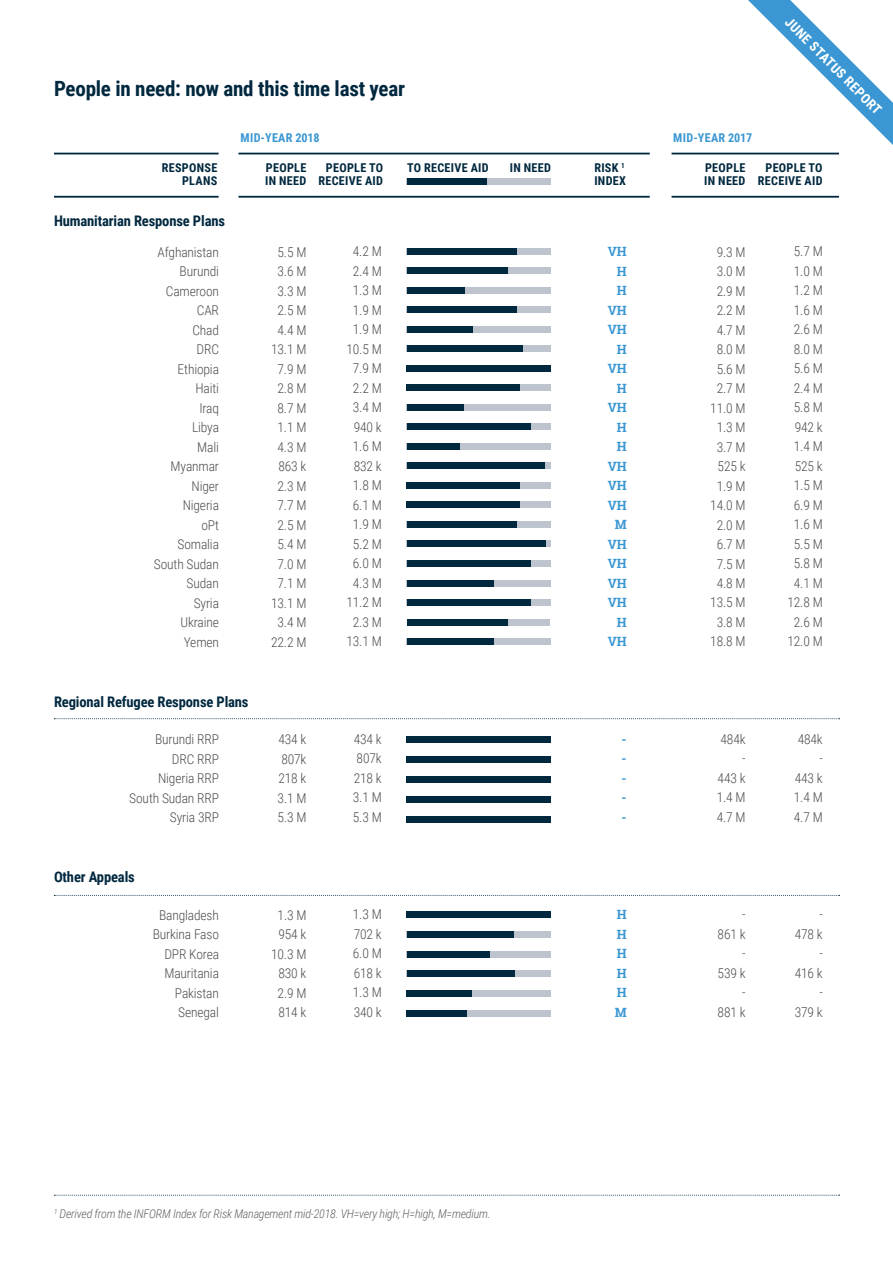
<style>
.page{position:relative;width:893px;height:1263px;background:#fff}
.page>*{position:absolute;margin:0;border:0;box-sizing:border-box;transform-origin:0 0}
.t1{font:700 21px "Roboto Condensed";letter-spacing:-.01em;color:#00283f}
.t2{font:700 14.55px "Roboto Condensed";letter-spacing:-.01em;color:#00283f}
.t3{font:300 13.5px/19.5px "Roboto Condensed";letter-spacing:-.01em;color:#4d4d4f;text-align:right}
.t4{font:700 13.5px "Roboto Condensed";color:#fff}
.t5{font:700 12.75px/19.5px "Roboto Slab";letter-spacing:-.01em;color:#3b97d3;text-align:justify}
.t6{font:700 12.15px/13.4px "Roboto Condensed";letter-spacing:.025em;color:#00283f;text-align:right}
.t7{font:700 12.15px "Roboto Condensed";letter-spacing:.025em;color:#3b97d3}
.t8{font:italic 300 12px "Roboto Condensed";letter-spacing:-.02em;color:#606163}
</style>
<div class="page">
<hr style="left:238px;top:153px;width:412px;height:1px;background:#00283f">
<hr style="left:54px;top:153px;width:165px;height:1px;background:#00283f">
<hr style="left:672px;top:153px;width:167px;height:1px;background:#00283f">
<hr style="left:238px;top:196px;width:412px;height:2px;background:#00283f">
<hr style="left:54px;top:196px;width:165px;height:2px;background:#00283f">
<hr style="left:672px;top:196px;width:167px;height:2px;background:#00283f">
<div style="left:407px;top:178px;width:144px;height:7px;background:#bec4ce"></div>
<div style="left:407px;top:178px;width:79px;height:7px;background:#00283f"></div>
<div style="left:407px;top:619px;width:143px;height:6px;background:#bec4ce"></div>
<div style="left:407px;top:619px;width:101px;height:6px;background:#00283f"></div>
<div style="left:407px;top:248px;width:144px;height:7px;background:#bec4ce"></div>
<div style="left:407px;top:248px;width:109px;height:7px;background:#00283f"></div>
<div style="left:407px;top:326px;width:144px;height:7px;background:#bec4ce"></div>
<div style="left:407px;top:326px;width:66px;height:7px;background:#00283f"></div>
<div style="left:407px;top:404px;width:144px;height:7px;background:#bec4ce"></div>
<div style="left:407px;top:404px;width:56px;height:7px;background:#00283f"></div>
<div style="left:407px;top:482px;width:144px;height:7px;background:#bec4ce"></div>
<div style="left:407px;top:482px;width:113px;height:7px;background:#00283f"></div>
<div style="left:407px;top:560px;width:144px;height:7px;background:#bec4ce"></div>
<div style="left:407px;top:560px;width:123px;height:7px;background:#00283f"></div>
<div style="left:407px;top:638px;width:144px;height:7px;background:#bec4ce"></div>
<div style="left:407px;top:638px;width:86px;height:7px;background:#00283f"></div>
<div style="left:407px;top:287px;width:144px;height:7px;background:#bec4ce"></div>
<div style="left:407px;top:287px;width:58px;height:7px;background:#00283f"></div>
<div style="left:407px;top:365px;width:144px;height:7px;background:#00283f"></div>
<div style="left:407px;top:443px;width:144px;height:7px;background:#bec4ce"></div>
<div style="left:407px;top:443px;width:53px;height:7px;background:#00283f"></div>
<div style="left:407px;top:521px;width:144px;height:7px;background:#bec4ce"></div>
<div style="left:407px;top:521px;width:109px;height:7px;background:#00283f"></div>
<div style="left:407px;top:599px;width:144px;height:7px;background:#bec4ce"></div>
<div style="left:407px;top:599px;width:123px;height:7px;background:#00283f"></div>
<div style="left:407px;top:756px;width:144px;height:7px;background:#00283f"></div>
<div style="left:407px;top:267px;width:144px;height:7px;background:#bec4ce"></div>
<div style="left:407px;top:267px;width:101px;height:7px;background:#00283f"></div>
<div style="left:407px;top:345px;width:144px;height:7px;background:#bec4ce"></div>
<div style="left:407px;top:345px;width:115px;height:7px;background:#00283f"></div>
<div style="left:407px;top:423px;width:144px;height:7px;background:#bec4ce"></div>
<div style="left:407px;top:423px;width:123px;height:7px;background:#00283f"></div>
<div style="left:407px;top:502px;width:144px;height:6px;background:#bec4ce"></div>
<div style="left:407px;top:502px;width:113px;height:6px;background:#00283f"></div>
<div style="left:407px;top:580px;width:144px;height:6px;background:#bec4ce"></div>
<div style="left:407px;top:580px;width:86px;height:6px;background:#00283f"></div>
<div style="left:407px;top:736px;width:144px;height:7px;background:#00283f"></div>
<div style="left:407px;top:306px;width:144px;height:7px;background:#bec4ce"></div>
<div style="left:407px;top:306px;width:109px;height:7px;background:#00283f"></div>
<div style="left:407px;top:384px;width:144px;height:7px;background:#bec4ce"></div>
<div style="left:407px;top:384px;width:113px;height:7px;background:#00283f"></div>
<svg style="left:544px;top:463px;width:7px;height:6px"></svg>
<div style="left:407px;top:463px;width:137px;height:6px;background:#00283f"></div>
<svg style="left:545px;top:541px;width:6px;height:6px"></svg>
<div style="left:407px;top:541px;width:138px;height:6px;background:#00283f"></div>
<div style="left:407px;top:776px;width:144px;height:7px;background:#00283f"></div>
<div style="left:407px;top:796px;width:144px;height:7px;background:#00283f"></div>
<div style="left:407px;top:816px;width:144px;height:7px;background:#00283f"></div>
<div style="left:407px;top:911px;width:144px;height:7px;background:#00283f"></div>
<div style="left:407px;top:931px;width:144px;height:7px;background:#bec4ce"></div>
<div style="left:407px;top:931px;width:107px;height:7px;background:#00283f"></div>
<div style="left:407px;top:970px;width:144px;height:7px;background:#bec4ce"></div>
<div style="left:407px;top:970px;width:107px;height:7px;background:#00283f"></div>
<div style="left:407px;top:951px;width:144px;height:6px;background:#bec4ce"></div>
<div style="left:407px;top:951px;width:83px;height:6px;background:#00283f"></div>
<div style="left:407px;top:990px;width:144px;height:7px;background:#bec4ce"></div>
<div style="left:407px;top:990px;width:65px;height:7px;background:#00283f"></div>
<div style="left:407px;top:1009px;width:144px;height:7px;background:#bec4ce"></div>
<div style="left:407px;top:1009px;width:60px;height:7px;background:#00283f"></div>
<svg style="left:54px;top:1195px;width:786px;height:1px"></svg>
<svg style="left:54px;top:718px;width:786px;height:1px"></svg>
<svg style="left:54px;top:895px;width:786px;height:1px"></svg>
<svg style="left:748px;top:0;width:145px;height:145px"></svg>
<h1 class="t1" style="left:54px;top:73px;width:353px">People in need: now and this time last year</h1>
<p class="t7" style="left:241px;top:129px;width:81px">MID-YEAR 2018</p>
<p class="t7" style="left:673px;top:129px;width:81px">MID-YEAR 2017</p>
<p class="t4" style="left:794px;top:13px;width:132px;rotate:45deg">JUNE STATUS REPORT</p>
<p class="t6" style="left:162px;top:160px;width:57px">RESPONSE<br>PLANS</p>
<p class="t2" style="left:54px;top:211px;width:173px">Humanitarian Response Plans</p>
<p class="t3" style="left:154px;top:242px;width:67px">Afghanistan<br>Burundi<br>Cameroon<br>СAR<br>Chad<br>DRC<br>Ethiopia<br>Haiti<br>Iraq<br>Libya<br>Mali<br>Myanmar<br>Niger<br>Nigeria<br>oPt<br>Somalia<br>South Sudan<br>Sudan<br>Syria<br>Ukraine<br>Yemen</p>
<p class="t6" style="left:594px;top:160px;width:33px;text-align:left">RISK <sup>1<br></sup>INDEX</p>
<p class="t6" style="left:318px;top:160px;width:66px">PEOPLE TO<br>RECEIVE AID</p>
<p class="t6" style="left:758px;top:160px;width:66px">PEOPLE TO<br>RECEIVE AID</p>
<p class="t6" style="left:265px;top:160px;width:43px;text-align:left">PEOPLE<br>IN NEED</p>
<p class="t6" style="left:704px;top:160px;width:43px;text-align:left">PEOPLE<br>IN NEED</p>
<p class="t6" style="left:407px;top:160px;width:83px">TO RECEIVE AID</p>
<p class="t6" style="left:510px;top:160px;width:42px">IN NEED</p>
<p class="t3" style="left:271px;top:242px;width:37px;text-align:center">5.5 M<br>3.6 M<br>3.3 M<br>2.5 M<br>4.4 M<br>13.1 M<br>7.9 M<br>2.8 M<br>8.7 M<br>1.1 M<br>4.3 M<br>863 k<br>2.3 M<br>7.7 M<br>2.5 M<br>5.4 M<br>7.0 M<br>7.1 M<br>13.1 M<br>3.4 M<br>22.2 M</p>
<p class="t3" style="left:346px;top:241px;width:37px;text-align:center">4.2 M<br>2.4 M<br>1.3 M<br>1.9 M<br>1.9 M<br>10.5 M<br>7.9 M<br>2.2 M<br>3.4 M<br>940 k<br>1.6 M<br>832 k<br>1.8 M<br>6.1 M<br>1.9 M<br>5.2 M<br>6.0 M<br>4.3 M<br>11.2 M<br>2.3 M<br>13.1 M</p>
<p class="t5" style="left:608px;top:242px;width:20px;text-align:right">VH<br>H<br>H<br>VH<br>VH<br>H<br>VH<br>H<br>VH<br>H<br>H<br>VH<br>VH<br>VH<br>M<br>VH<br>VH<br>VH<br>VH<br>H<br>VH</p>
<p class="t3" style="left:710px;top:241px;width:37px;text-align:center">9.3 M<br>3.0 M<br>2.9 M<br>2.2 M<br>4.7 M<br>8.0 M<br>5.6 M<br>2.7 M<br>11.0 M<br>1.3 M<br>3.7 M<br>525 k<br>1.9 M<br>14.0 M<br>2.0 M<br>6.7 M<br>7.5 M<br>4.8 M<br>13.5 M<br>3.8 M<br>18.8 M</p>
<p class="t3" style="left:787px;top:241px;width:37px;text-align:center">5.7 M<br>1.0 M<br>1.2 M<br>1.6 M<br>2.6 M<br>8.0 M<br>5.6 M<br>2.4 M<br>5.8 M<br>942 k<br>1.4 M<br>525 k<br>1.5 M<br>6.9 M<br>1.6 M<br>5.5 M<br>5.8 M<br>4.1 M<br>12.8 M<br>2.6 M<br>12.0 M</p>
<p class="t2" style="left:54px;top:691px;width:196px">Regional Refugee Response Plans</p>
<p class="t3" style="left:129px;top:729px;width:91px">Burundi RRP<br>DRC RRP<br>Nigeria RRP<br>South Sudan RRP<br>Syria 3RP</p>
<p class="t2" style="left:54px;top:866px;width:82px">Other Appeals</p>
<p class="t3" style="left:153px;top:905px;width:68px">Bangladesh<br>Burkina Faso<br>DPR Korea<br>Mauritania<br>Pakistan<br>Senegal</p>
<p class="t3" style="left:278px;top:729px;width:30px;text-align:justify">434 k 807k 218 k 3.1 M 5.3 M</p>
<p class="t3" style="left:271px;top:905px;width:37px;text-align:center">1.3 M<br>954 k<br>10.3 M<br>830 k<br>2.9 M<br>814 k</p>
<p class="t3" style="left:353px;top:729px;width:30px;text-align:justify">434 k 807k 218 k 3.1 M 5.3 M</p>
<p class="t3" style="left:353px;top:904px;width:30px;text-align:justify">1.3 M 702 k 6.0 M 618 k 1.3 M 340 k</p>
<p class="t5" style="left:622px;top:729px;width:7px">- - - - -</p>
<p class="t5" style="left:615px;top:905px;width:14px">H H H H H M</p>
<p class="t3" style="left:717px;top:729px;width:30px">484k -<br>443 k<br>1.4 M<br>4.7 M</p>
<p class="t3" style="left:718px;top:904px;width:30px">-<br>861 k -<br>539 k -<br>881 k</p>
<p class="t3" style="left:794px;top:729px;width:30px">484k -<br>443 k<br>1.4 M<br>4.7 M</p>
<p class="t3" style="left:795px;top:904px;width:30px">-<br>478 k -<br>416 k -<br>379 k</p>
<p class="t8" style="left:54px;top:1205px;width:438px"><sup>1</sup> Derived from the INFORM Index for Risk Management mid-2018. VH=very high; H=high, M=medium.</p>
</div>
